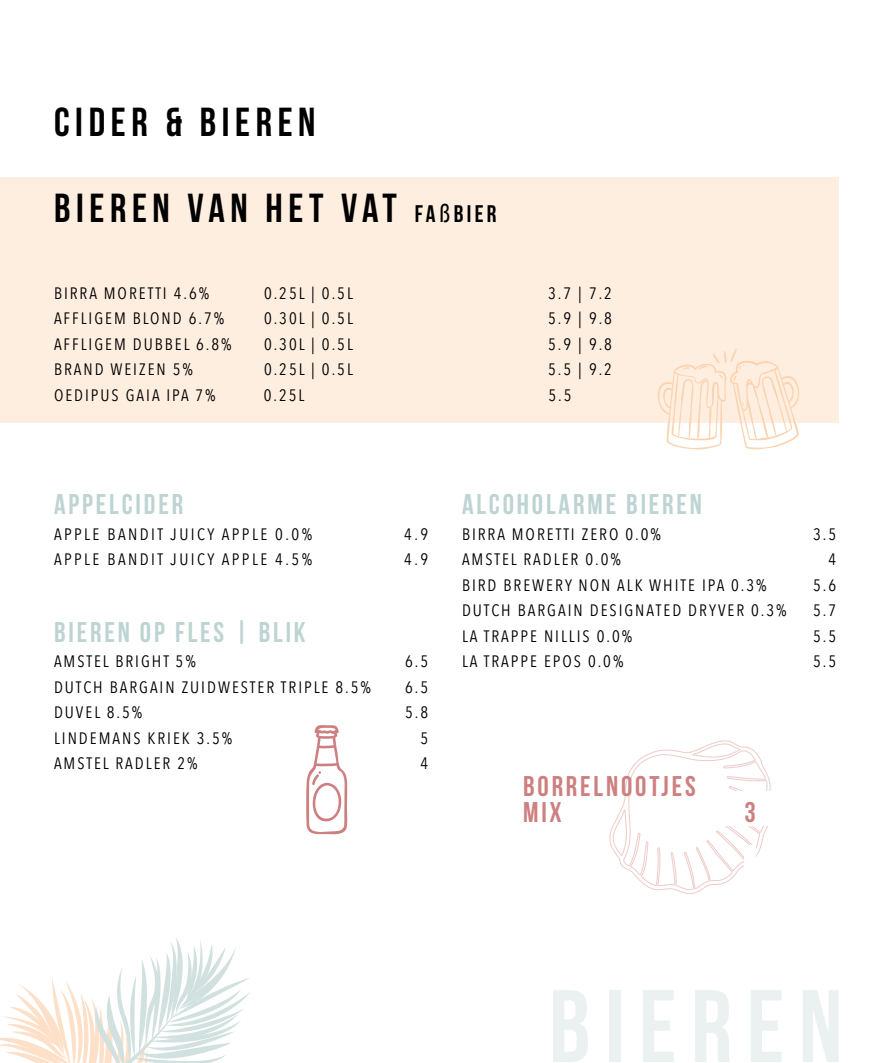
<style>
.page{position:relative;width:893px;height:1063px;background:#fff}
.page>*{position:absolute;margin:0;border:0;box-sizing:border-box;transform-origin:0 0}
.t1{font:700 40.5px "Bebas Neue";letter-spacing:.14em;color:#000}
.t2{font:700 28.5px "Bebas Neue";letter-spacing:.1em;color:#bdd4d2}
.t3{font:700 28.5px/25.5px "Bebas Neue";letter-spacing:.1em;color:#ce8080}
.t4{font:16.5px "Avenir Next Condensed";letter-spacing:.12em;color:#000}
.t5{font:16.5px "Avenir Next Condensed";letter-spacing:.15em;color:#000}
.s1{font-size:24px}
.s2{font-family:"Avenir Next Condensed";font-weight:500;font-size:24px}
</style>
<div class="page">
<hr style="left:892px;top:91px;width:1px;height:498px;background:#eed1cf">
<div style="left:0;top:177px;width:839px;height:246px;background:#feeee0"></div>
<svg style="left:306px;top:725px;width:42px;height:110px"></svg>
<svg style="left:0;top:938px;width:250px;height:125px"></svg>
<svg style="left:609px;top:741px;width:162px;height:153px"></svg>
<div style="left:691px;top:792px;width:87px;height:34px;background:#fff"></div>
<div style="left:744px;top:846px;width:11px;height:22px;background:#fff"></div>
<svg style="left:658px;top:349px;width:141px;height:101px"></svg>
<h1 class="t1" style="left:54px;top:100px;width:263px">CIDER &amp; BIEREN</h1>
<h1 class="t1" style="left:54px;top:186px;width:444px">BIEREN VAN HET VAT <span class="s1">FA</span><span class="s2">ß</span><span class="s1">BIER</span></h1>
<p class="t4" style="left:54px;top:279px;width:157px">BIRRA MORETTI 4.6%</p>
<p class="t4" style="left:264px;top:279px;width:90px">0.25L | 0.5L</p>
<p class="t4" style="left:548px;top:279px;width:65px">3.7 | 7.2</p>
<p class="t4" style="left:54px;top:304px;width:172px">AFFLIGEM BLOND 6.7%</p>
<p class="t4" style="left:264px;top:304px;width:90px">0.30L | 0.5L</p>
<p class="t4" style="left:548px;top:304px;width:65px">5.9 | 9.8</p>
<p class="t4" style="left:54px;top:330px;width:179px">AFFLIGEM DUBBEL 6.8%</p>
<p class="t4" style="left:264px;top:330px;width:90px">0.30L | 0.5L</p>
<p class="t4" style="left:548px;top:330px;width:65px">5.9 | 9.8</p>
<p class="t4" style="left:54px;top:355px;width:140px">BRAND WEIZEN 5%</p>
<p class="t4" style="left:264px;top:355px;width:90px">0.25L | 0.5L</p>
<p class="t4" style="left:548px;top:355px;width:65px">5.5 | 9.2</p>
<p class="t4" style="left:54px;top:381px;width:163px">OEDIPUS GAIA IPA 7%</p>
<p class="t4" style="left:264px;top:381px;width:42px">0.25L</p>
<p class="t4" style="left:548px;top:381px;width:25px">5.5</p>
<h2 class="t2" style="left:54px;top:489px;width:131px">APPELCIDER</h2>
<p class="t5" style="left:54px;top:520px;width:260px">APPLE BANDIT JUICY APPLE 0.0%</p>
<p class="t4" style="left:404px;top:520px;width:26px">4.9</p>
<p class="t5" style="left:54px;top:545px;width:260px">APPLE BANDIT JUICY APPLE 4.5%</p>
<p class="t4" style="left:404px;top:545px;width:26px">4.9</p>
<h2 class="t2" style="left:54px;top:616px;width:253px">BIEREN OP FLES | BLIK</h2>
<p class="t4" style="left:54px;top:647px;width:143px">AMSTEL BRIGHT 5%</p>
<p class="t4" style="left:405px;top:647px;width:25px">6.5</p>
<p class="t4" style="left:54px;top:673px;width:318px">DUTCH BARGAIN ZUIDWESTER TRIPLE 8.5%</p>
<p class="t4" style="left:405px;top:673px;width:25px">6.5</p>
<p class="t4" style="left:54px;top:698px;width:90px">DUVEL 8.5%</p>
<p class="t4" style="left:405px;top:698px;width:25px">5.8</p>
<p class="t4" style="left:54px;top:724px;width:180px">LINDEMANS KRIEK 3.5%</p>
<p class="t4" style="left:420px;top:724px;width:9px">5</p>
<p class="t4" style="left:54px;top:749px;width:145px">AMSTEL RADLER 2%</p>
<p class="t4" style="left:420px;top:749px;width:9px">4</p>
<h2 class="t2" style="left:462px;top:489px;width:242px">ALCOHOLARME BIEREN</h2>
<p class="t4" style="left:462px;top:520px;width:200px">BIRRA MORETTI ZERO 0.0%</p>
<p class="t4" style="left:813px;top:520px;width:25px">3.5</p>
<p class="t4" style="left:462px;top:545px;width:160px">AMSTEL RADLER 0.0%</p>
<p class="t4" style="left:828px;top:545px;width:9px">4</p>
<p class="t4" style="left:462px;top:571px;width:306px">BIRD BREWERY NON ALK WHITE IPA 0.3%</p>
<p class="t4" style="left:813px;top:571px;width:25px">5.6</p>
<p class="t4" style="left:462px;top:596px;width:326px">DUTCH BARGAIN DESIGNATED DRYVER 0.3%</p>
<p class="t4" style="left:813px;top:596px;width:25px">5.7</p>
<p class="t4" style="left:462px;top:622px;width:172px">LA TRAPPE NILLIS 0.0%</p>
<p class="t4" style="left:813px;top:622px;width:25px">5.5</p>
<p class="t4" style="left:462px;top:647px;width:163px">LA TRAPPE EPOS 0.0%</p>
<p class="t4" style="left:813px;top:647px;width:25px">5.5</p>
<h2 class="t3" style="left:523px;top:773px;width:174px">BORRELNOOTJES<br>MIX</h2>
<h2 class="t3" style="left:744px;top:799px;width:13px">3</h2>
</div>
